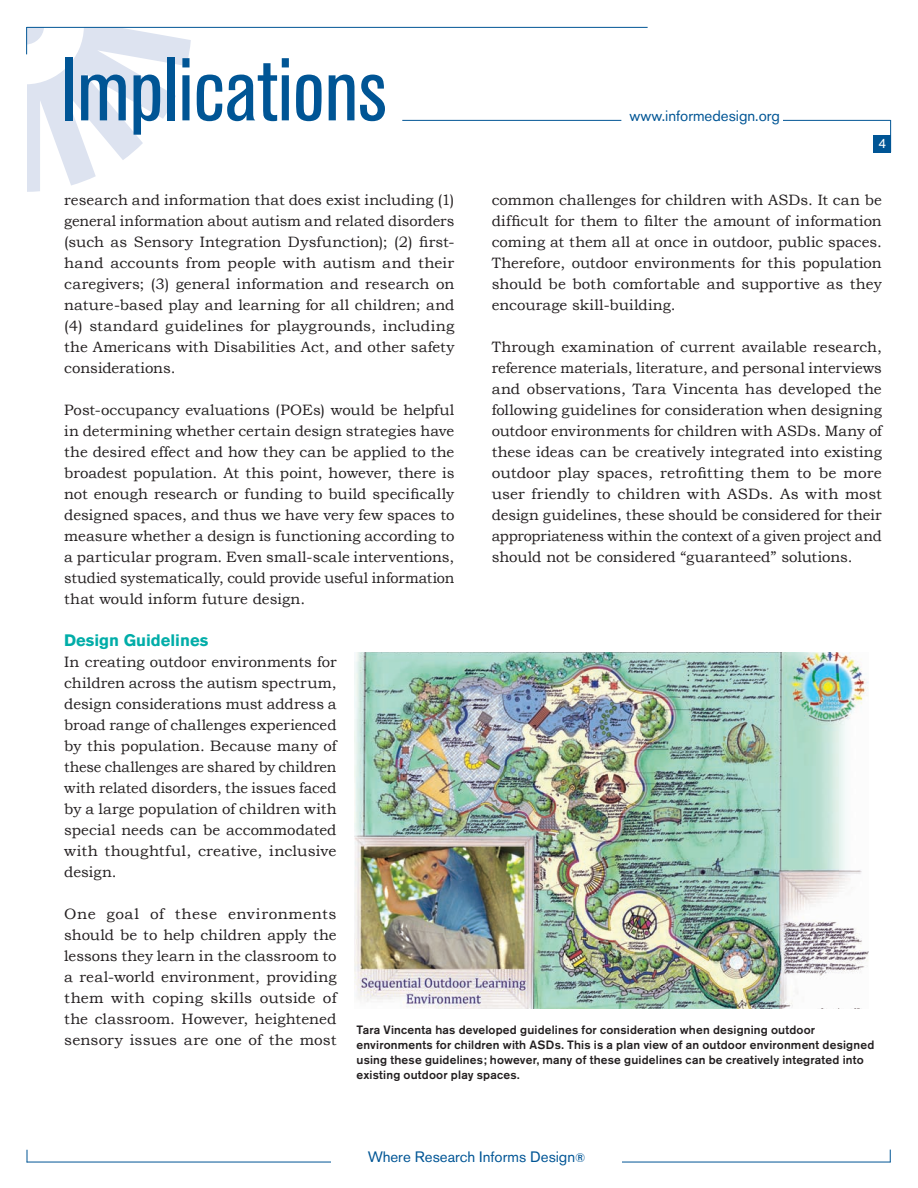
<style>
.page{position:relative;width:918px;height:1188px;background:#fff}
.page>*{position:absolute;margin:0;border:0;box-sizing:border-box;transform-origin:0 0}
.t1{font:condensed 90px "Akzidenz Grotesk BE";color:#005595}
.t2{font:700 16.5px "Akzidenz Grotesk BE";color:#00ada8}
.t3{font:15px/21px "Bookman Old Style";color:#231f20;text-align:justify}
.t4{font:15px "Akzidenz Grotesk BE";color:#005595}
.t5{font:13.5px "Akzidenz Grotesk BE";color:#fff}
.t6{font:500 12px/15px "Akzidenz Grotesk BE";letter-spacing:.015em;color:#231f20}
.s1{font-size:12.3px}
</style>
<div class="page">
<hr style="left:27px;top:27px;width:621px;height:1px;background:#005595">
<svg style="left:26px;top:27px;width:165px;height:165px"></svg>
<hr style="left:402px;top:120px;width:219px;height:1px;background:#005595">
<hr style="left:783px;top:120px;width:108px;height:1px;background:#005595">
<hr style="left:890px;top:120px;width:1px;height:32px;background:#005595">
<hr style="left:27px;top:1162px;width:864px;height:1px;background:#005595">
<svg style="left:27px;top:1150px;width:1px;height:12px"></svg>
<svg style="left:890px;top:1150px;width:1px;height:12px"></svg>
<div style="left:873px;top:135px;width:17px;height:17px;background:#005595"></div>
<div style="left:331px;top:1151px;width:291px;height:14px;background:#fff"></div>
<img style="left:355px;top:652px;width:513px;height:357px">
<h1 class="t1" style="left:60px;top:39px;width:328px">Implications</h1>
<p class="t4" style="left:630px;top:107px;width:152px">www.informedesign.org</p>
<p class="t5" style="left:879px;top:135px;width:9px">4</p>
<p class="t3" style="left:64px;top:190px;width:392px">research and information that does exist including (1) general information about autism and related disorders (such as Sensory Integration Dysfunction); (2) first&shy;hand accounts from people with autism and their caregivers; (3) general information and research on nature-based play and learning for all children; and (4) standard guidelines for playgrounds, including the Americans with Disabilities Act, and other safety considerations.</p>
<p class="t3" style="left:64px;top:400px;width:392px">Post-occupancy evaluations (POEs) would be helpful in determining whether certain design strategies have the desired effect and how they can be applied to the broadest population. At this point, however, there is not enough research or funding to build specifically designed spaces, and thus we have very few spaces to measure whether a design is functioning according to a particular program. Even small-scale interventions, studied systematically, could provide useful information that would inform future design.</p>
<p class="t2" style="left:64px;top:631px;width:146px">Design Guidelines</p>
<p class="t3" style="left:64px;top:652px;width:274px">In creating outdoor environments for children across the autism spectrum, design considerations must address a broad range of challenges experienced by this population. Because many of these challenges are shared by children with related disorders, the issues faced by a large population of children with special needs can be accommodated with thoughtful, creative, inclusive design.</p>
<p class="t3" style="left:64px;top:904px;width:274px">One goal of these environments should be to help children apply the lessons they learn in the classroom to a real-world environment, providing them with coping skills outside of the classroom. However, heightened sensory issues are one of the most</p>
<p class="t3" style="left:492px;top:190px;width:392px">common challenges for children with ASDs. It can be difficult for them to filter the amount of information coming at them all at once in outdoor, public spaces.<br>Therefore, outdoor environments for this population should be both comfortable and supportive as they encourage skill-building.</p>
<p class="t3" style="left:492px;top:337px;width:392px">Through examination of current available research, reference materials, literature, and personal interviews and observations, Tara Vincenta has developed the following guidelines for consideration when designing outdoor environments for children with ASDs. Many of these ideas can be creatively integrated into existing outdoor play spaces, retrofitting them to be more user friendly to children with ASDs. As with most design guidelines, these should be considered for their appropriateness within the context of a given project and should not be considered “guaranteed” solutions.</p>
<p class="t6" style="left:357px;top:1022px;width:519px">Tara Vincenta has developed guidelines for consideration when designing outdoor environments for children with ASDs. This is a plan view of an outdoor environment designed using these guidelines; however, many of these guidelines can be creatively integrated into existing outdoor play spaces.</p>
<p class="t4" style="left:368px;top:1148px;width:219px">Where Research Informs Design<span class="s1">®</span></p>
</div>
